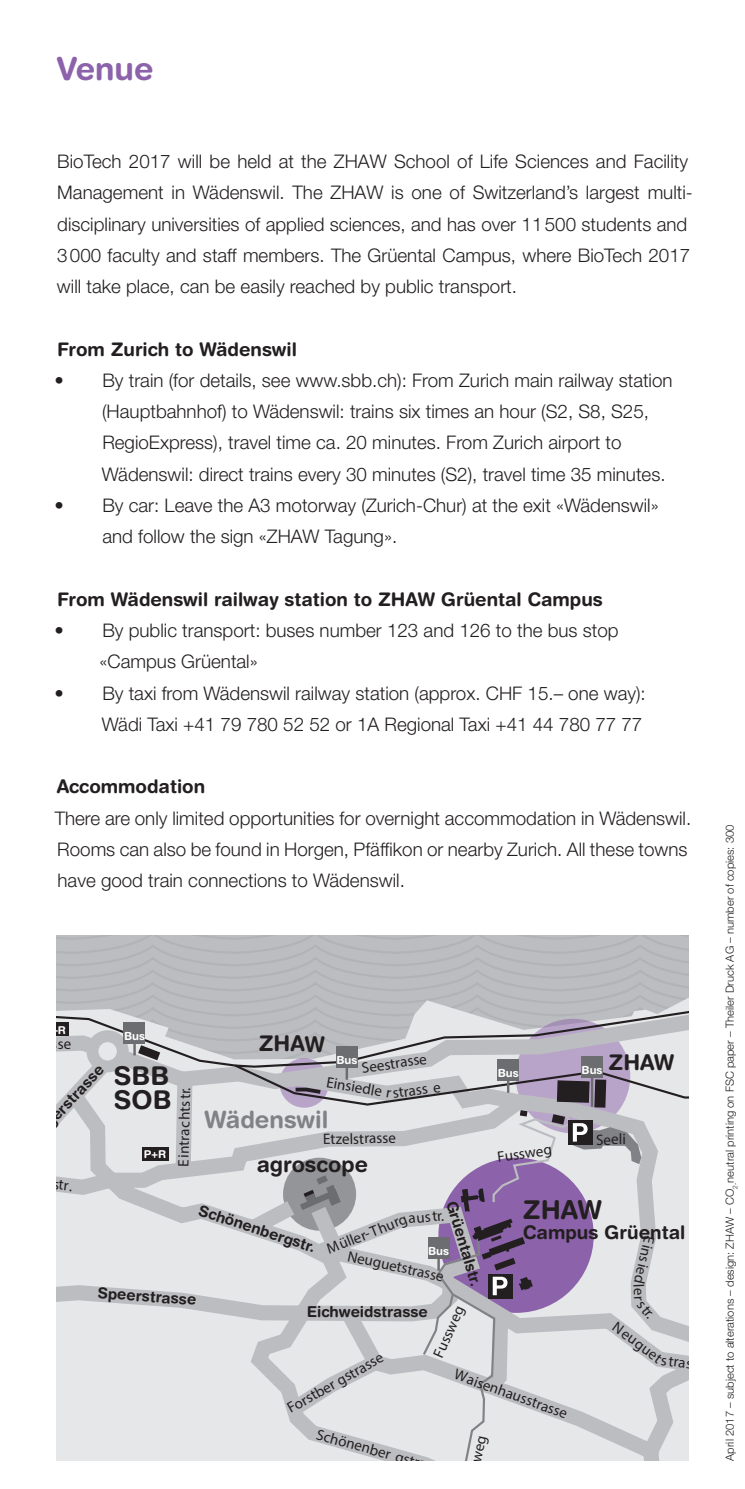
<style>
.page{position:relative;width:745px;height:1489px;background:#fff}
.page>*{position:absolute;margin:0;border:0;box-sizing:border-box;transform-origin:0 0}
.t1{font:700 31.75px "Helvetica Rounded LT Std";color:#8c62aa}
.t2{font:700 26px/23.8px "Helvetica Rounded LT Std";color:#231f20}
.t3{font:700 23.75px "Helvetica Rounded LT Std";color:#808285}
.t4{font:700 21.5px "Helvetica Rounded LT Std";color:#231f20}
.t5{font:300 18.75px/31.2px "Helvetica Neue LT Pro";color:#231f20}
.t6{font:700 18.75px "Helvetica Rounded LT Std";color:#231f20}
.t7{font:15.25px "Helvetica Neue LT Std";letter-spacing:-.005em;color:#231f20}
.t8{font:700 15.25px "Helvetica Rounded LT Std";letter-spacing:-.005em;color:#231f20}
.t9{font:300 11.25px "Helvetica Neue LT Pro";color:#231f20}
.t10{font:700 11.25px "Helvetica Rounded LT Std";color:#fff}
.t11{font:700 10.75px "Helvetica Rounded LT Std";color:#fff}
</style>
<div class="page">
<svg style="left:57px;top:935px;width:630px;height:46px;fill:#bcbdc0"></svg>
<svg style="left:57px;top:981px;width:630px;height:64px"></svg>
<svg style="left:57px;top:1045px;width:630px;height:415px"></svg>
<div style="left:86px;top:1030px;width:43px;height:42px;background:#bcbdc0;border-radius:50%"></div>
<div style="left:98px;top:1042px;width:19px;height:18px;background:#e6e7e9;border-radius:50%"></div>
<svg style="left:138px;top:1045px;width:22px;height:15px"></svg>
<svg style="left:300px;top:1175px;width:40px;height:34px"></svg>
<svg style="left:491px;top:1079px;width:149px;height:125px"></svg>
<div style="left:142px;top:1146px;width:26px;height:14px;background:#231f20"></div>
<div style="left:57px;top:1022px;width:11px;height:13px;background:#231f20"></div>
<div style="left:123px;top:1022px;width:22px;height:21px;background:#6c6d70"></div>
<hr style="left:133px;top:1041px;width:3px;height:14px;background:#6c6d70">
<div style="left:335px;top:1046px;width:22px;height:22px;background:#6c6d70"></div>
<hr style="left:345px;top:1065px;width:3px;height:14px;background:#6c6d70">
<div style="left:580px;top:1055px;width:22px;height:22px;background:#6c6d70"></div>
<hr style="left:590px;top:1075px;width:3px;height:31px;background:#6c6d70">
<div style="left:497px;top:1059px;width:21px;height:22px;background:#6c6d70"></div>
<hr style="left:506px;top:1078px;width:3px;height:14px;background:#6c6d70">
<svg style="left:460px;top:1188px;width:24px;height:23px"></svg>
<svg style="left:295px;top:1087px;width:25px;height:6px"></svg>
<svg style="left:420px;top:1218px;width:112px;height:242px"></svg>
<svg style="left:633px;top:1284px;width:11px;height:16px"></svg>
<h1 class="t1" style="left:57px;top:49px;width:98px">Venue</h1>
<p class="t5" style="left:57px;top:145px;width:637px">BioTech 2017 will be held at the ZHAW School of Life Sciences and Facility Management in Wädenswil. The ZHAW is one of Switzerland’s largest multi&shy;disciplinary universities of applied sciences, and has over 11500 students and 3000 faculty and staff members. The Grüental Campus, where BioTech 2017 will take place, can be easily reached by public transport.</p>
<p class="t6" style="left:57px;top:337px;width:241px">From Zurich to Wädenswil</p>
<p class="t5" style="left:102px;top:364px;width:571px;text-indent:-47px">• By train (for details, see www.sbb.ch): From Zurich main railway station (Hauptbahnhof) to Wädenswil: trains six times an hour (S2, S8, S25, RegioExpress), travel time ca. 20 minutes. From Zurich airport to Wädenswil: direct trains every 30 minutes (S2), travel time 35 minutes.</p>
<p class="t5" style="left:102px;top:489px;width:557px;text-indent:-48px">• By car: Leave the A3 motorway (Zurich-Chur) at the exit «Wädenswil» and follow the sign «ZHAW Tagung».</p>
<p class="t6" style="left:57px;top:587px;width:547px">From Wädenswil railway station to ZHAW Grüental Campus</p>
<p class="t5" style="left:99px;top:614px;width:520px;text-indent:-45px">• By public transport: buses number 123 and 126 to the bus stop «Campus Grüental»</p>
<p class="t5" style="left:54px;top:677px;width:592px;text-align:right">• By taxi from Wädenswil railway station (approx. CHF 15.– one way):<br>Wädi Taxi +41 79 780 52 52 or 1A Regional Taxi +41 44 780 77 77</p>
<p class="t6" style="left:57px;top:775px;width:150px">Accommodation</p>
<p class="t5" style="left:55px;top:802px;width:637px">There are only limited opportunities for overnight accommodation in Wädenswil.<br>Rooms can also be found in Horgen, Pfäffikon or nearby Zurich. All these towns have good train connections to Wädenswil.</p>
<p class="t9" style="left:722px;top:1460px;width:637px;rotate:-90deg">April 2017 – subject to alterations – design: ZHAW – CO<sub>2-</sub>neutral printing on FSC paper – Theiler Druck AG – number of copies: 300</p>
<p class="t11" style="left:44px;top:1023px;width:24px">P+R</p>
<p class="t10" style="left:124px;top:1028px;width:22px">Bus</p>
<p class="t4" style="left:258px;top:1030px;width:68px">ZHAW</p>
<p class="t4" style="left:608px;top:1049px;width:67px">ZHAW</p>
<p class="t10" style="left:336px;top:1053px;width:22px">Bus</p>
<p class="t7" style="left:360px;top:1058px;width:67px;rotate:-8deg">Seestrasse</p>
<p class="t8" style="left:27px;top:1132px;width:100px;rotate:-47deg">Zugerstrasse</p>
<p class="t10" style="left:497px;top:1066px;width:22px">Bus</p>
<p class="t10" style="left:581px;top:1062px;width:22px">Bus</p>
<h2 class="t2" style="left:114px;top:1063px;width:59px">SBB<br>SOB</h2>
<p class="t7" style="left:328px;top:1072px;width:67px;rotate:10deg">Einsiedle r</p>
<p class="t7" style="left:323px;top:1129px;width:74px;rotate:-1deg">Etzelstrasse</p>
<p class="t7" style="left:391px;top:1083px;width:50px;rotate:-8deg">strass e</p>
<p class="t7" style="left:174px;top:1166px;width:81px;rotate:-89deg">E i n r tsthcar t .</p>
<p class="t3" style="left:204px;top:1104px;width:125px">Wädenswil</p>
<p class="t7" style="left:595px;top:1129px;width:31px">Seeli</p>
<p class="t7" style="left:495px;top:1147px;width:56px;rotate:-8deg">Fussweg</p>
<p class="t11" style="left:144px;top:1147px;width:24px">P+R</p>
<p class="t4" style="left:256px;top:1151px;width:113px">agroscope</p>
<h2 class="t2" style="left:522px;top:1197px;width:80px">ZHAW</h2>
<p class="t8" style="left:459px;top:1198px;width:90px;rotate:73deg">Grüentalstr.</p>
<p class="t8" style="left:202px;top:1200px;width:123px;rotate:18deg">Schönenbergstr.</p>
<p class="t7" style="left:323px;top:1240px;width:87px;rotate:-22deg">Müller-Thurg</p>
<p class="t7" style="left:407px;top:1208px;width:37px;rotate:-5deg">austr.</p>
<p class="t6" style="left:522px;top:1220px;width:210px">Campus Grüental (GA)</p>
<p class="t7" style="left:658px;top:1237px;width:50px;rotate:103deg">Eni sei d</p>
<p class="t7" style="left:647px;top:1295px;width:21px;rotate:51deg">str.</p>
<p class="t10" style="left:428px;top:1243px;width:22px">Bus</p>
<p class="t7" style="left:349px;top:1246px;width:100px;rotate:12deg">Neuguetstrasse</p>
<p class="t8" style="left:307px;top:1302px;width:122px">Eichweidstrasse</p>
<p class="t8" style="left:98px;top:1283px;width:100px;rotate:4deg">Speerstrasse</p>
<p class="t7" style="left:429px;top:1352px;width:56px;rotate:-66deg">Fussweg</p>
<p class="t7" style="left:619px;top:1317px;width:59px;rotate:37deg">Neuguet</p>
<p class="t7" style="left:283px;top:1400px;width:109px;rotate:-29deg">Forstber gstrasse</p>
<p class="t7" style="left:662px;top:1350px;width:48px;rotate:7deg">strasse</p>
<p class="t7" style="left:458px;top:1364px;width:121px;rotate:20deg">Waisenhausstrasse</p>
<p class="t7" style="left:319px;top:1424px;width:134px;rotate:16deg">Schönenber gstrasse</p>
</div>
